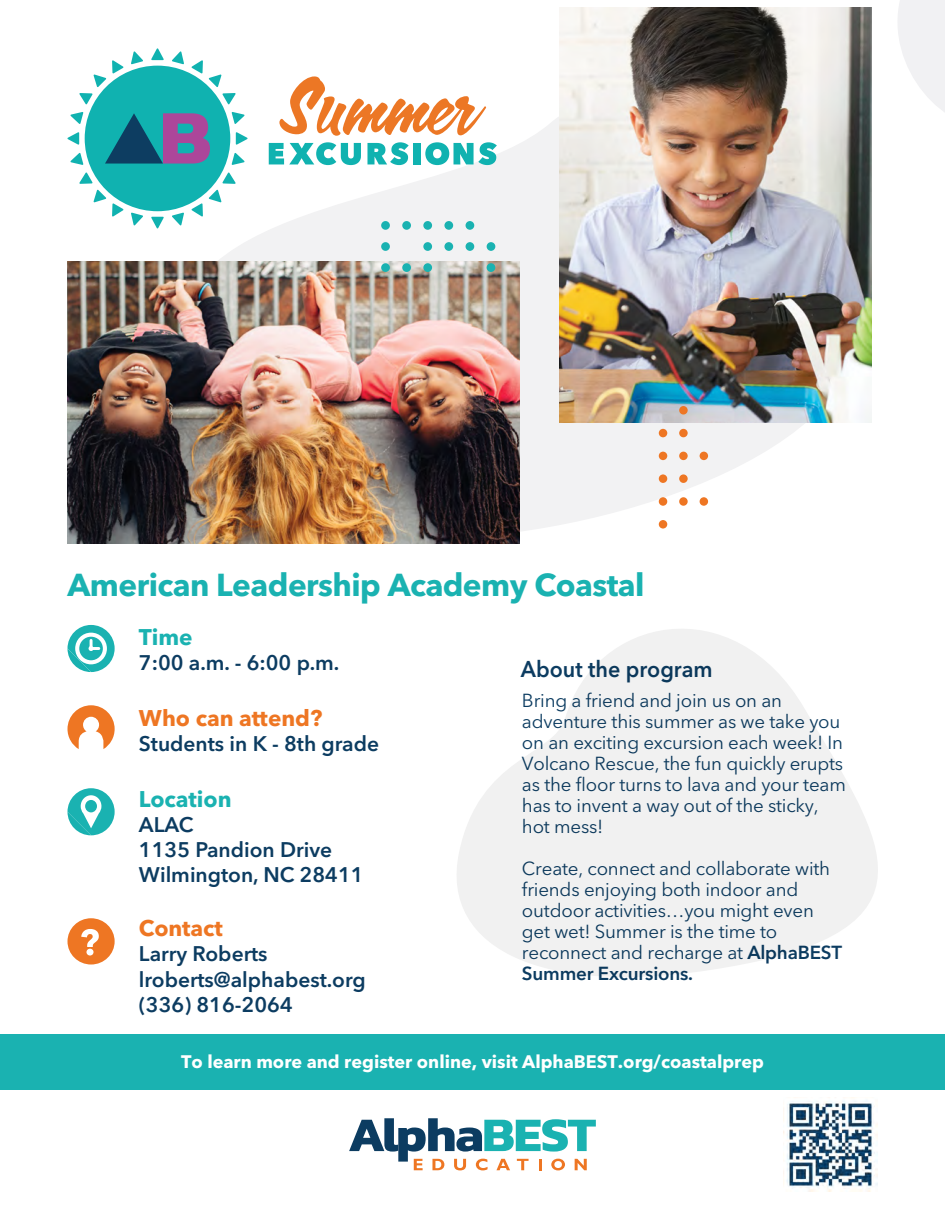
<style>
.page{position:relative;width:945px;height:1215px;background:#fff}
.page>*{position:absolute;margin:0;border:0;box-sizing:border-box;transform-origin:0 0}
.t1{font:700 31.5px "Avenir Next LT Pro";letter-spacing:-.015em;color:#1ab2b1}
.t2{font:600 22.65px "Avenir Next LT Pro";color:#0c3c61;scale:.95 1}
.t3{font:700 22.5px "Avenir Next LT Pro";color:#ee7623}
.t4{font:700 22.5px "Avenir Next LT Pro";color:#1ab2b1}
.t5{font:600 21px/25.2px "Avenir Next LT Pro";color:#0c3c61}
.t6{font:18.75px/21px "Avenir Next LT Pro";letter-spacing:-.01em;color:#0c3c61}
.t7{font:700 18px "Avenir Next LT Pro";color:#fff}
.s1{font-weight:600}
</style>
<div class="page">
<svg style="left:898px;top:0;width:47px;height:112px"></svg>
<svg style="left:349px;top:1118px;width:247px;height:52px"></svg>
<div style="left:0;top:1034px;width:945px;height:56px;background:#1ab2b1"></div>
<svg style="left:161px;top:40px;width:711px;height:504px"></svg>
<div style="left:68px;top:918px;width:47px;height:47px;background:#ee7623;border-radius:50%"></div>
<svg style="left:81px;top:929px;width:18px;height:27px"></svg>
<svg style="left:68px;top:788px;width:47px;height:47px"></svg>
<svg style="left:68px;top:705px;width:47px;height:44px"></svg>
<svg style="left:68px;top:625px;width:47px;height:47px"></svg>
<img style="left:68px;top:262px;width:451px;height:282px">
<img style="left:560px;top:8px;width:311px;height:414px">
<div style="left:381px;top:263px;width:9px;height:9px;background:#1ab2b1;border-radius:50%"></div>
<div style="left:381px;top:242px;width:9px;height:9px;background:#1ab2b1;border-radius:50%"></div>
<div style="left:381px;top:221px;width:9px;height:9px;background:#1ab2b1;border-radius:50%"></div>
<div style="left:402px;top:263px;width:9px;height:9px;background:#1ab2b1;border-radius:50%"></div>
<div style="left:402px;top:221px;width:9px;height:9px;background:#1ab2b1;border-radius:50%"></div>
<div style="left:423px;top:263px;width:9px;height:9px;background:#1ab2b1;border-radius:50%"></div>
<div style="left:423px;top:242px;width:9px;height:9px;background:#1ab2b1;border-radius:50%"></div>
<div style="left:423px;top:221px;width:9px;height:9px;background:#1ab2b1;border-radius:50%"></div>
<div style="left:444px;top:242px;width:9px;height:9px;background:#1ab2b1;border-radius:50%"></div>
<div style="left:444px;top:221px;width:9px;height:9px;background:#1ab2b1;border-radius:50%"></div>
<div style="left:466px;top:242px;width:8px;height:9px;background:#1ab2b1;border-radius:50%"></div>
<div style="left:466px;top:221px;width:8px;height:9px;background:#1ab2b1;border-radius:50%"></div>
<div style="left:487px;top:263px;width:8px;height:9px;background:#1ab2b1;border-radius:50%"></div>
<div style="left:487px;top:242px;width:8px;height:9px;background:#1ab2b1;border-radius:50%"></div>
<div style="left:679px;top:406px;width:9px;height:9px;background:#ee7623;border-radius:50%"></div>
<div style="left:659px;top:429px;width:8px;height:8px;background:#ee7623;border-radius:50%"></div>
<div style="left:679px;top:429px;width:9px;height:8px;background:#ee7623;border-radius:50%"></div>
<div style="left:659px;top:452px;width:8px;height:8px;background:#ee7623;border-radius:50%"></div>
<div style="left:679px;top:452px;width:9px;height:8px;background:#ee7623;border-radius:50%"></div>
<div style="left:700px;top:452px;width:8px;height:8px;background:#ee7623;border-radius:50%"></div>
<div style="left:659px;top:474px;width:8px;height:9px;background:#ee7623;border-radius:50%"></div>
<div style="left:679px;top:474px;width:9px;height:9px;background:#ee7623;border-radius:50%"></div>
<div style="left:659px;top:497px;width:8px;height:9px;background:#ee7623;border-radius:50%"></div>
<div style="left:679px;top:497px;width:9px;height:9px;background:#ee7623;border-radius:50%"></div>
<div style="left:700px;top:497px;width:8px;height:9px;background:#ee7623;border-radius:50%"></div>
<div style="left:659px;top:520px;width:8px;height:9px;background:#ee7623;border-radius:50%"></div>
<svg style="left:67px;top:48px;width:180px;height:180px"></svg>
<svg style="left:425px;top:142px;width:72px;height:23px"></svg>
<div style="left:414px;top:143px;width:7px;height:21px;background:#10b2b0"></div>
<svg style="left:367px;top:142px;width:42px;height:23px"></svg>
<svg style="left:269px;top:142px;width:92px;height:23px"></svg>
<svg style="left:279px;top:76px;width:207px;height:60px"></svg>
<svg style="left:457px;top:629px;width:421px;height:348px;fill:#f1f1f1"></svg>
<img style="left:783px;top:1097px;width:95px;height:95px">
<h1 class="t1" style="left:68px;top:566px;width:579px">American Leadership Academy Coastal</h1>
<p class="t4" style="left:139px;top:623px;width:55px">Time</p>
<p class="t5" style="left:139px;top:650px;width:202px">7:00 a.m. - 6:00 p.m.</p>
<p class="t3" style="left:139px;top:704px;width:185px">Who can attend?</p>
<p class="t5" style="left:139px;top:731px;width:242px">Students in K - 8th grade</p>
<p class="t4" style="left:139px;top:785px;width:94px">Location</p>
<p class="t5" style="left:139px;top:812px;width:226px">ALAC<br>1135 Pandion Drive<br>Wilmington, NC 28411</p>
<p class="t3" style="left:139px;top:914px;width:86px">Contact</p>
<p class="t5" style="left:139px;top:941px;width:228px">Larry Roberts lroberts@alphabest.org (336) 816-2064</p>
<p class="t2" style="left:521px;top:655px;width:203px">About the program</p>
<p class="t6" style="left:522px;top:690px;width:325px">Bring a friend and join us on an adventure this summer as we take you on an exciting excursion each week! In<br>Volcano Rescue, the fun quickly erupts as the floor turns to lava and your team has to invent a way out of the sticky, hot mess!</p>
<p class="t6" style="left:522px;top:858px;width:322px">Create, connect and collaborate with friends enjoying both indoor and outdoor activities…you might even get wet! Summer is the time to reconnect and recharge at <span class="s1">AlphaBEST<br>Summer Excursions.</span></p>
<p class="t7" style="left:181px;top:1050px;width:585px">To learn more and register online, visit AlphaBEST.org/coastalprep</p>
</div>
